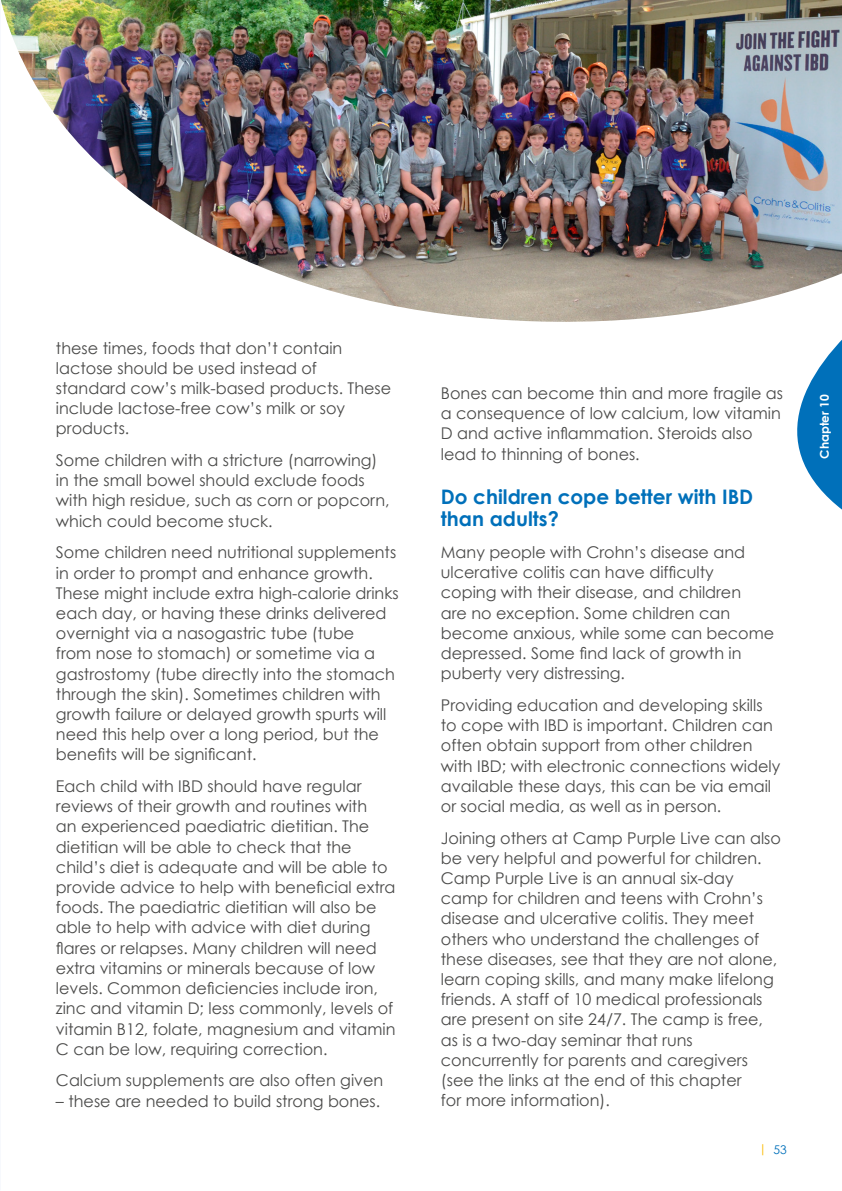
<style>
.page{position:relative;width:842px;height:1191px;background:#fff}
.page>*{position:absolute;margin:0;border:0;box-sizing:border-box;transform-origin:0 0}
.t1{font:700 20px/22px "Century Gothic";color:#0070ba}
.t2{font:16.2px/20.2px "Century Gothic";color:#4a4a49}
.t3{font:700 12px "Century Gothic";color:#fff}
.t4{font:12px "Century Gothic";color:#0070ba}
.s1{color:#fbba00}
</style>
<div class="page">
<svg style="left:797px;top:347px;width:45px;height:163px"></svg>
<img style="left:1px;top:0;width:841px;height:347px">
<p class="t2" style="left:56px;top:337px;width:337px">these times, foods that don’t contain lactose should be used instead of<br>standard cow’s milk-based products. These include lactose-free cow’s milk or soy products.</p>
<p class="t2" style="left:56px;top:450px;width:335px">Some children with a stricture (narrowing) in the small bowel should exclude foods with high residue, such as corn or popcorn, which could become stuck.</p>
<p class="t2" style="left:56px;top:542px;width:344px">Some children need nutritional supplements in order to prompt and enhance growth.<br>These might include extra high-calorie drinks each day, or having these drinks delivered overnight via a nasogastric tube (tube<br>from nose to stomach) or sometime via a gastrostomy (tube directly into the stomach through the skin). Sometimes children with growth failure or delayed growth spurts will need this help over a long period, but the benefits will be significant.</p>
<p class="t2" style="left:56px;top:776px;width:341px">Each child with IBD should have regular reviews of their growth and routines with<br>an experienced paediatric dietitian. The dietitian will be able to check that the child’s diet is adequate and will be able to provide advice to help with beneficial extra foods. The paediatric dietitian will also be able to help with advice with diet during flares or relapses. Many children will need extra vitamins or minerals because of low levels. Common deficiencies include iron, zinc and vitamin D; less commonly, levels of vitamin B12, folate, magnesium and vitamin C can be low, requiring correction.</p>
<p class="t2" style="left:56px;top:1070px;width:329px">Calcium supplements are also often given</p>
<p class="t2" style="left:56px;top:1090px;width:326px">– these are needed to build strong bones.</p>
<p class="t2" style="left:441px;top:383px;width:344px">Bones can become thin and more fragile as a consequence of low calcium, low vitamin D and active inflammation. Steroids also lead to thinning of bones.</p>
<p class="t1" style="left:441px;top:486px;width:314px">Do children cope better with IBD than adults?</p>
<p class="t2" style="left:441px;top:542px;width:335px">Many people with Crohn’s disease and ulcerative colitis can have difficulty<br>coping with their disease, and children<br>are no exception. Some children can become anxious, while some can become depressed. Some find lack of growth in puberty very distressing.</p>
<p class="t2" style="left:441px;top:694px;width:341px">Providing education and developing skills to cope with IBD is important. Children can often obtain support from other children with IBD; with electronic connections widely available these days, this can be via email or social media, as well as in person.</p>
<p class="t2" style="left:441px;top:827px;width:342px">Joining others at Camp Purple Live can also be very helpful and powerful for children.<br>Camp Purple Live is an annual six-day camp for children and teens with Crohn’s disease and ulcerative colitis. They meet others who understand the challenges of these diseases, see that they are not alone, learn coping skills, and many make lifelong friends. A staff of 10 medical professionals are present on site 24/7. The camp is free, as is a two-day seminar that runs concurrently for parents and caregivers (see the links at the end of this chapter<br>for more information).</p>
<p class="t4" style="left:759px;top:1142px;width:30px"><span class="s1">|</span> 53</p>
<p class="t3" style="left:817px;top:459px;width:66px;rotate:-90deg">Chapter 10</p>
</div>
